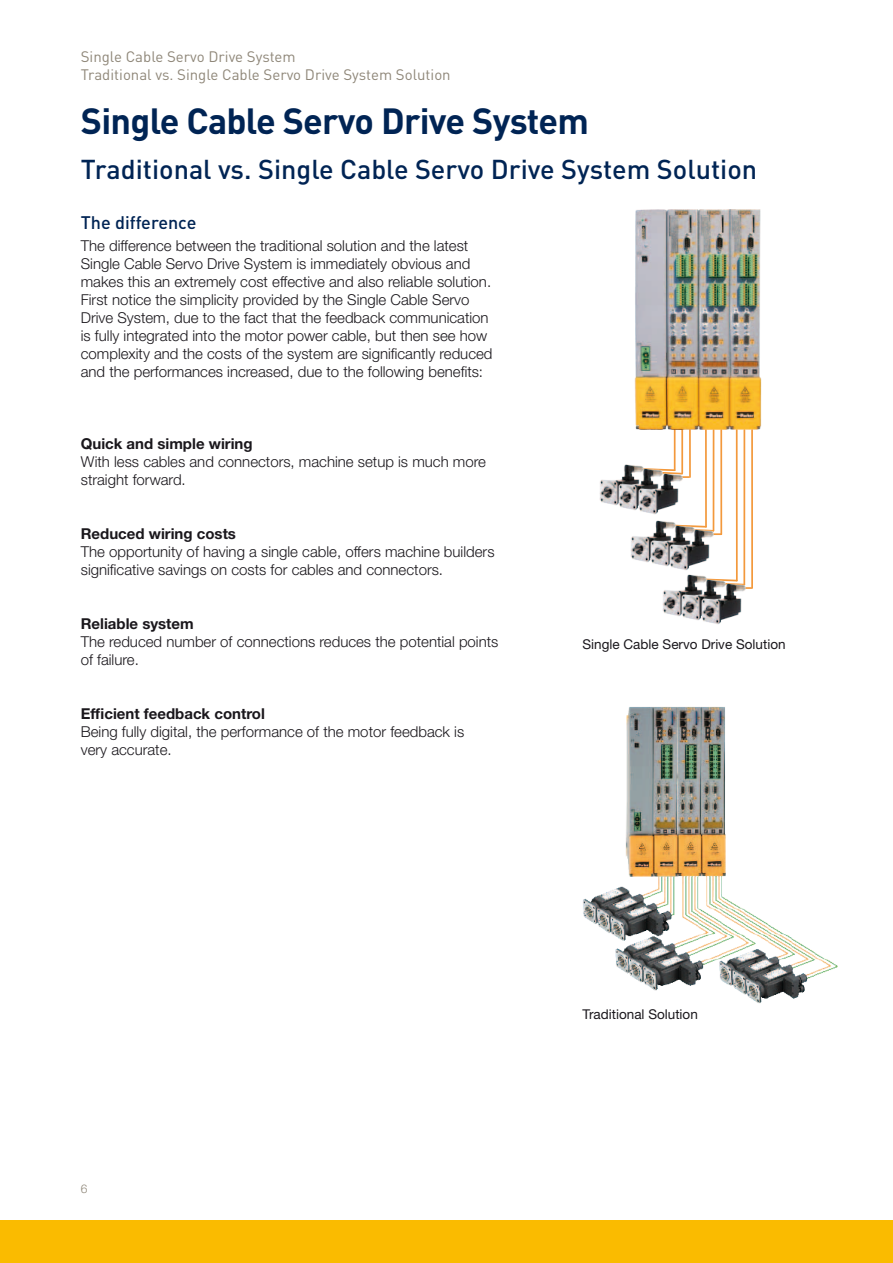
<style>
.page{position:relative;width:893px;height:1263px;background:#fff}
.page>*{position:absolute;margin:0;border:0;box-sizing:border-box;transform-origin:0 0}
.t1{font:700 36px "DINOT";letter-spacing:-.02em;color:#002454}
.t2{font:500 27px "DINOT";color:#002454}
.t3{font:500 18px "DINOT";color:#002454}
.t4{font:300 15px/18px "Helvetica Neue LT Std";color:#1a171c}
.t5{font:15px/18px "DINOT";color:#8f8779}
.t6{font:700 15px "Helvetica Neue LT Std";color:#1a171c}
.t7{font:13.5px "Helvetica Neue LT Std";color:#1a171c}
.t8{font:300 12px "Helvetica Neue LT Std";color:#8f8779}
</style>
<div class="page">
<div style="left:0;top:1220px;width:893px;height:43px;background:#fabb00"></div>
<img style="left:583px;top:706px;width:254px;height:298px">
<hr style="left:674px;top:430px;width:1px;height:40px;background:#f3993c">
<hr style="left:681px;top:430px;width:2px;height:43px;background:#f3993c">
<hr style="left:689px;top:430px;width:2px;height:47px;background:#f3993c">
<svg style="left:663px;top:467px;width:26px;height:11px"></svg>
<svg style="left:694px;top:524px;width:27px;height:11px"></svg>
<svg style="left:726px;top:578px;width:25px;height:11px"></svg>
<hr style="left:736px;top:430px;width:2px;height:151px;background:#f3993c">
<hr style="left:743px;top:430px;width:2px;height:155px;background:#f3993c">
<hr style="left:751px;top:430px;width:2px;height:158px;background:#f3993c">
<hr style="left:705px;top:430px;width:2px;height:97px;background:#f3993c">
<hr style="left:713px;top:430px;width:1px;height:101px;background:#f3993c">
<hr style="left:720px;top:430px;width:2px;height:104px;background:#f3993c">
<img style="left:634px;top:209px;width:128px;height:221px">
<img style="left:662px;top:574px;width:40px;height:42px">
<img style="left:681px;top:576px;width:45px;height:44px">
<img style="left:700px;top:581px;width:45px;height:43px">
<img style="left:599px;top:464px;width:41px;height:41px">
<img style="left:618px;top:466px;width:45px;height:44px">
<img style="left:637px;top:470px;width:45px;height:44px">
<img style="left:630px;top:520px;width:41px;height:42px">
<img style="left:649px;top:522px;width:45px;height:44px">
<img style="left:669px;top:527px;width:45px;height:43px">
<p class="t5" style="left:81px;top:47px;width:371px">Single Cable Servo Drive System<br>Traditional vs. Single Cable Servo Drive System Solution</p>
<h1 class="t1" style="left:81px;top:96px;width:510px">Single Cable Servo Drive System</h1>
<h2 class="t2" style="left:81px;top:151px;width:678px">Traditional vs. Single Cable Servo Drive System Solution</h2>
<p class="t3" style="left:81px;top:210px;width:117px">The difference</p>
<p class="t4" style="left:81px;top:236px;width:413px">The difference between the traditional solution and the latest Single Cable Servo Drive System is immediately obvious and makes this an extremely cost effective and also reliable solution.<br>First notice the simplicity provided by the Single Cable Servo Drive System, due to the fact that the feedback communication is fully integrated into the motor power cable, but then see how complexity and the costs of the system are significantly reduced and the performances increased, due to the following benefits:</p>
<p class="t6" style="left:81px;top:434px;width:173px">Quick and simple wiring</p>
<p class="t4" style="left:81px;top:452px;width:407px">With less cables and connectors, machine setup is much more straight forward.</p>
<p class="t6" style="left:81px;top:524px;width:157px">Reduced wiring costs</p>
<p class="t4" style="left:81px;top:542px;width:415px">The opportunity of having a single cable, offers machine builders significative savings on costs for cables and connectors.</p>
<p class="t6" style="left:81px;top:614px;width:114px">Reliable system</p>
<p class="t4" style="left:81px;top:632px;width:419px">The reduced number of connections reduces the potential points of failure.</p>
<p class="t6" style="left:81px;top:704px;width:186px">Efficient feedback control</p>
<p class="t4" style="left:81px;top:722px;width:385px">Being fully digital, the performance of the motor feedback is very accurate.</p>
<p class="t7" style="left:583px;top:636px;width:204px">Single Cable Servo Drive Solution</p>
<p class="t8" style="left:81px;top:1181px;width:8px">6</p>
<p class="t7" style="left:583px;top:1006px;width:117px">Traditional Solution</p>
</div>
